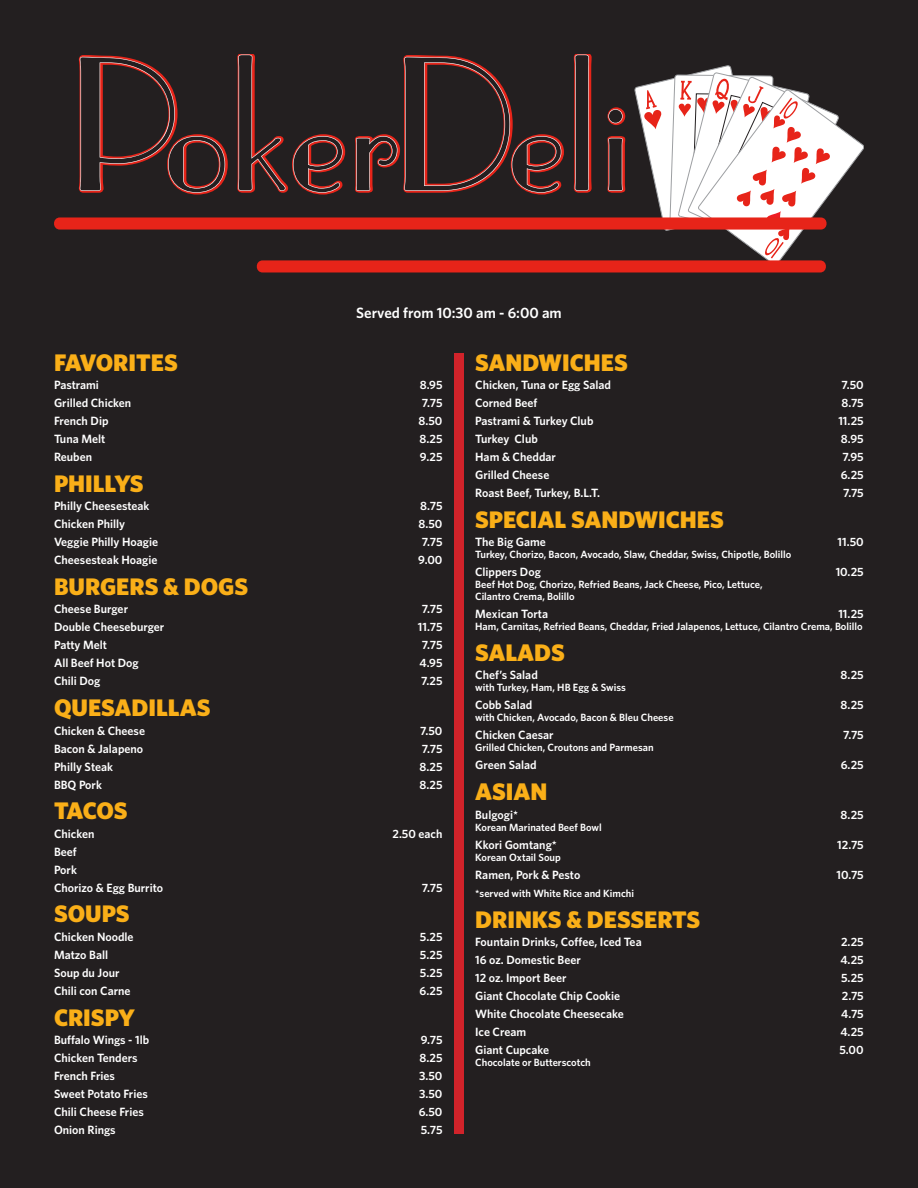
<style>
.page{position:relative;width:918px;height:1188px;background:#231f20}
.page>*{position:absolute;margin:0;border:0;box-sizing:border-box;transform-origin:0 0}
.t1{font:900 24px "Whitney";color:#faaf18}
.t2{font:600 15px "Whitney";color:#fff}
.t3{font:600 12px "Whitney";color:#fff}
.t4{font:600 10.5px/12px "Whitney";color:#fff}
</style>
<div class="page">
<div style="left:454px;top:353px;width:10px;height:781px;background:#d1232a"></div>
<svg style="left:54px;top:54px;width:810px;height:218px"></svg>
<p class="t1" style="left:54px;top:348px;width:125px">FAVORITES</p>
<p class="t2" style="left:356px;top:304px;width:207px">Served from 10:30 am - 6:00 am</p>
<p class="t1" style="left:475px;top:348px;width:154px">SANDWICHES</p>
<p class="t3" style="left:54px;top:378px;width:46px">Pastrami</p>
<p class="t3" style="left:420px;top:378px;width:24px">8.95</p>
<p class="t3" style="left:54px;top:396px;width:79px">Grilled Chicken</p>
<p class="t3" style="left:422px;top:396px;width:22px">7.75</p>
<p class="t3" style="left:54px;top:414px;width:56px">French Dip</p>
<p class="t3" style="left:419px;top:414px;width:25px">8.50</p>
<p class="t3" style="left:54px;top:432px;width:53px">Tuna Melt</p>
<p class="t3" style="left:419px;top:432px;width:25px">8.25</p>
<p class="t3" style="left:54px;top:450px;width:40px">Reuben</p>
<p class="t3" style="left:420px;top:450px;width:24px">9.25</p>
<p class="t1" style="left:54px;top:469px;width:91px">PHILLYS</p>
<p class="t3" style="left:54px;top:499px;width:97px">Philly Cheesesteak</p>
<p class="t3" style="left:420px;top:499px;width:24px">8.75</p>
<p class="t3" style="left:54px;top:517px;width:73px">Chicken Philly</p>
<p class="t3" style="left:419px;top:517px;width:25px">8.50</p>
<p class="t3" style="left:54px;top:535px;width:106px">Veggie Philly Hoagie</p>
<p class="t3" style="left:422px;top:535px;width:22px">7.75</p>
<p class="t3" style="left:54px;top:553px;width:105px">Cheesesteak Hoagie</p>
<p class="t3" style="left:418px;top:553px;width:26px">9.00</p>
<p class="t1" style="left:54px;top:572px;width:196px">BURGERS &amp; DOGS</p>
<p class="t3" style="left:54px;top:602px;width:76px">Cheese Burger</p>
<p class="t3" style="left:422px;top:602px;width:22px">7.75</p>
<p class="t3" style="left:54px;top:620px;width:112px">Double Cheeseburger</p>
<p class="t3" style="left:418px;top:620px;width:26px">11.75</p>
<p class="t3" style="left:54px;top:638px;width:55px">Patty Melt</p>
<p class="t3" style="left:422px;top:638px;width:22px">7.75</p>
<p class="t3" style="left:54px;top:656px;width:86px">All Beef Hot Dog</p>
<p class="t3" style="left:419px;top:656px;width:25px">4.95</p>
<p class="t3" style="left:54px;top:674px;width:48px">Chili Dog</p>
<p class="t3" style="left:421px;top:674px;width:23px">7.25</p>
<p class="t1" style="left:54px;top:693px;width:158px">QUESADILLAS</p>
<p class="t3" style="left:54px;top:723px;width:93px">Chicken &amp; Cheese</p>
<p class="t3" style="left:420px;top:723px;width:24px">7.50</p>
<p class="t3" style="left:54px;top:741px;width:91px">Bacon &amp; Jalapeno</p>
<p class="t3" style="left:422px;top:741px;width:22px">7.75</p>
<p class="t3" style="left:54px;top:759px;width:61px">Philly Steak</p>
<p class="t3" style="left:419px;top:759px;width:25px">8.25</p>
<p class="t3" style="left:54px;top:777px;width:49px">BBQ Pork</p>
<p class="t3" style="left:419px;top:777px;width:25px">8.25</p>
<p class="t1" style="left:54px;top:796px;width:75px">TACOS</p>
<p class="t3" style="left:54px;top:826px;width:42px">Chicken</p>
<p class="t3" style="left:393px;top:826px;width:51px">2.50 each</p>
<p class="t3" style="left:54px;top:844px;width:24px">Beef</p>
<p class="t3" style="left:54px;top:862px;width:24px">Pork</p>
<p class="t3" style="left:54px;top:880px;width:111px">Chorizo &amp; Egg Burrito</p>
<p class="t3" style="left:422px;top:880px;width:22px">7.75</p>
<p class="t1" style="left:54px;top:900px;width:77px">SOUPS</p>
<p class="t3" style="left:54px;top:929px;width:81px">Chicken Noodle</p>
<p class="t3" style="left:420px;top:929px;width:24px">5.25</p>
<p class="t3" style="left:54px;top:947px;width:56px">Matzo Ball</p>
<p class="t3" style="left:420px;top:947px;width:24px">5.25</p>
<p class="t3" style="left:54px;top:965px;width:67px">Soup du Jour</p>
<p class="t3" style="left:420px;top:965px;width:24px">5.25</p>
<p class="t3" style="left:54px;top:983px;width:78px">Chili con Carne</p>
<p class="t3" style="left:420px;top:983px;width:24px">6.25</p>
<p class="t1" style="left:54px;top:1003px;width:82px">CRISPY</p>
<p class="t3" style="left:54px;top:1033px;width:97px">Buffalo Wings - 1lb</p>
<p class="t3" style="left:421px;top:1033px;width:23px">9.75</p>
<p class="t3" style="left:54px;top:1051px;width:85px">Chicken Tenders</p>
<p class="t3" style="left:419px;top:1051px;width:25px">8.25</p>
<p class="t3" style="left:54px;top:1069px;width:62px">French Fries</p>
<p class="t3" style="left:419px;top:1069px;width:25px">3.50</p>
<p class="t3" style="left:54px;top:1087px;width:95px">Sweet Potato Fries</p>
<p class="t3" style="left:419px;top:1087px;width:25px">3.50</p>
<p class="t3" style="left:54px;top:1105px;width:91px">Chili Cheese Fries</p>
<p class="t3" style="left:419px;top:1105px;width:25px">6.50</p>
<p class="t3" style="left:54px;top:1123px;width:63px">Onion Rings</p>
<p class="t3" style="left:421px;top:1123px;width:23px">5.75</p>
<p class="t3" style="left:475px;top:378px;width:137px">Chicken, Tuna or Egg Salad</p>
<p class="t3" style="left:841px;top:378px;width:24px">7.50</p>
<p class="t3" style="left:475px;top:396px;width:64px">Corned Beef</p>
<p class="t3" style="left:841px;top:396px;width:24px">8.75</p>
<p class="t3" style="left:475px;top:414px;width:120px">Pastrami &amp; Turkey Club</p>
<p class="t3" style="left:838px;top:414px;width:27px">11.25</p>
<p class="t3" style="left:475px;top:432px;width:64px">Turkey Club</p>
<p class="t3" style="left:841px;top:432px;width:24px">8.95</p>
<p class="t3" style="left:475px;top:450px;width:82px">Ham &amp; Cheddar</p>
<p class="t3" style="left:843px;top:450px;width:23px">7.95</p>
<p class="t3" style="left:475px;top:468px;width:76px">Grilled Cheese</p>
<p class="t3" style="left:841px;top:468px;width:24px">6.25</p>
<p class="t3" style="left:475px;top:486px;width:126px">Roast Beef, Turkey, B.L.T.</p>
<p class="t3" style="left:843px;top:486px;width:22px">7.75</p>
<p class="t1" style="left:475px;top:505px;width:250px">SPECIAL SANDWICHES</p>
<p class="t3" style="left:475px;top:535px;width:72px">The Big Game</p>
<p class="t3" style="left:838px;top:535px;width:28px">11.50</p>
<p class="t4" style="left:475px;top:548px;width:318px">Turkey, Chorizo, Bacon, Avocado, Slaw, Cheddar, Swiss, Chipotle, Bolillo</p>
<p class="t3" style="left:475px;top:565px;width:67px">Clippers Dog</p>
<p class="t3" style="left:836px;top:565px;width:30px">10.25</p>
<p class="t4" style="left:475px;top:578px;width:289px">Beef Hot Dog, Chorizo, Refried Beans, Jack Cheese, Pico, Lettuce,<br>Cilantro Crema, Bolillo</p>
<p class="t3" style="left:475px;top:607px;width:74px">Mexican Torta</p>
<p class="t3" style="left:838px;top:607px;width:27px">11.25</p>
<p class="t4" style="left:475px;top:620px;width:389px">Ham, Carnitas, Refried Beans, Cheddar, Fried Jalapenos, Lettuce, Cilantro Crema, Bolillo</p>
<p class="t1" style="left:475px;top:638px;width:91px">SALADS</p>
<p class="t3" style="left:475px;top:668px;width:64px">Chef’s Salad</p>
<p class="t3" style="left:841px;top:668px;width:25px">8.25</p>
<p class="t4" style="left:475px;top:681px;width:152px">with Turkey, Ham, HB Egg &amp; Swiss</p>
<p class="t3" style="left:475px;top:698px;width:59px">Cobb Salad</p>
<p class="t3" style="left:841px;top:698px;width:25px">8.25</p>
<p class="t4" style="left:475px;top:711px;width:200px">with Chicken, Avocado, Bacon &amp; Bleu Cheese</p>
<p class="t3" style="left:475px;top:728px;width:80px">Chicken Caesar</p>
<p class="t3" style="left:843px;top:728px;width:22px">7.75</p>
<p class="t4" style="left:475px;top:741px;width:180px">Grilled Chicken, Croutons and Parmesan</p>
<p class="t3" style="left:475px;top:758px;width:63px">Green Salad</p>
<p class="t3" style="left:841px;top:758px;width:24px">6.25</p>
<p class="t1" style="left:475px;top:777px;width:74px">ASIAN</p>
<p class="t3" style="left:475px;top:807px;width:44px">Bulgogi*</p>
<p class="t3" style="left:841px;top:807px;width:25px">8.25</p>
<p class="t4" style="left:475px;top:821px;width:128px">Korean Marinated Beef Bowl</p>
<p class="t3" style="left:475px;top:837px;width:83px">Kkori Gomtang*</p>
<p class="t3" style="left:837px;top:837px;width:28px">12.75</p>
<p class="t4" style="left:475px;top:851px;width:87px">Korean Oxtail Soup</p>
<p class="t3" style="left:475px;top:867px;width:107px">Ramen, Pork &amp; Pesto</p>
<p class="t3" style="left:836px;top:867px;width:29px">10.75</p>
<p class="t4" style="left:475px;top:887px;width:160px">*served with White Rice and Kimchi</p>
<p class="t1" style="left:475px;top:905px;width:227px">DRINKS &amp; DESSERTS</p>
<p class="t3" style="left:475px;top:935px;width:168px">Fountain Drinks, Coffee, Iced Tea</p>
<p class="t3" style="left:841px;top:935px;width:24px">2.25</p>
<p class="t3" style="left:475px;top:953px;width:107px">16 oz. Domestic Beer</p>
<p class="t3" style="left:840px;top:953px;width:25px">4.25</p>
<p class="t3" style="left:475px;top:971px;width:93px">12 oz. Import Beer</p>
<p class="t3" style="left:841px;top:971px;width:24px">5.25</p>
<p class="t3" style="left:475px;top:989px;width:147px">Giant Chocolate Chip Cookie</p>
<p class="t3" style="left:842px;top:989px;width:23px">2.75</p>
<p class="t3" style="left:475px;top:1007px;width:150px">White Chocolate Cheesecake</p>
<p class="t3" style="left:841px;top:1007px;width:24px">4.75</p>
<p class="t3" style="left:475px;top:1025px;width:53px">Ice Cream</p>
<p class="t3" style="left:840px;top:1025px;width:25px">4.25</p>
<p class="t3" style="left:475px;top:1043px;width:75px">Giant Cupcake</p>
<p class="t3" style="left:839px;top:1043px;width:26px">5.00</p>
<p class="t4" style="left:475px;top:1056px;width:117px">Chocolate or Butterscotch</p>
</div>
